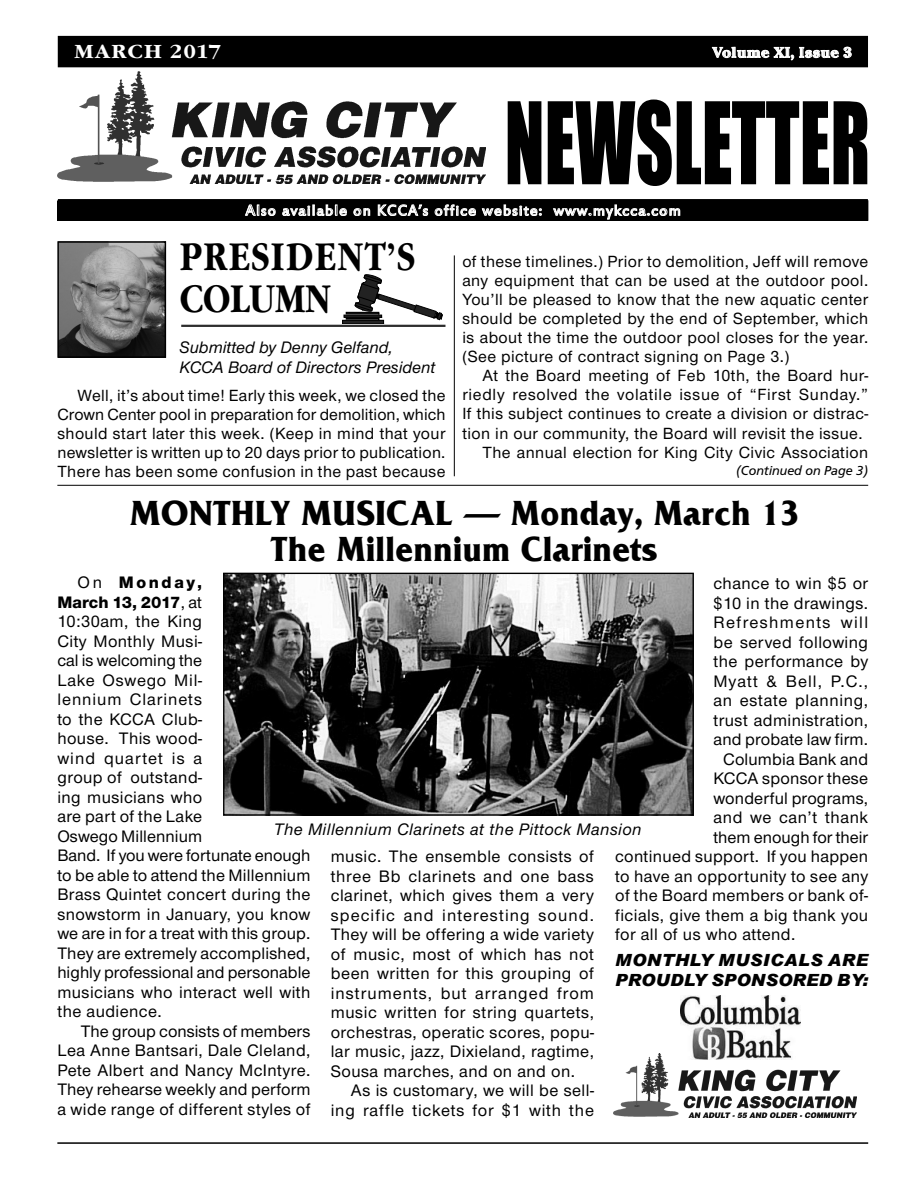
<style>
.page{position:relative;width:918px;height:1188px;background:#fff}
.page>*{position:absolute;margin:0;border:0;box-sizing:border-box;transform-origin:0 0}
.t1{font:105px "Impact";letter-spacing:.005em;color:#000;scale:.7 1}
.t2{font:700 39.6px/42px "Garamond Itc T";letter-spacing:.025em;color:#000;scale:.83 1}
.t3{font:700 36.75px/36px "France";letter-spacing:.02em;color:#000;text-align:center;scale:.94 1}
.t4{font:700 19.5px "Garamond Itc T";letter-spacing:.05em;color:#fff;scale:1.08 1}
.t5{font:italic 700 18.75px "Symbol Itc T";color:#000}
.t6{font:500 17.25px/19.5px "Nimbus Sans Novus T";letter-spacing:.025em;color:#000;text-align:justify}
.t7{font:italic 500 17.25px/20.2px "Nimbus Sans Novus T";color:#000}
.t8{font:italic 500 17.25px "Nimbus Sans Novus T";letter-spacing:.025em;color:#000}
.t9{font:500 17.25px "Nimbus Sans Novus T";color:#000}
.t10{font:500 17.25px "Nimbus Sans Novus T";letter-spacing:.08em;color:#000}
.t11{font:500 17.25px "Nimbus Sans Novus T";letter-spacing:.06em;color:#000}
.t12{font:500 16.8px/19px "Nimbus Sans Novus T";letter-spacing:.025em;color:#000;text-align:justify}
.t13{font:500 16.8px "Nimbus Sans Novus T";letter-spacing:.045em;color:#000}
.t14{font:italic 900 16.8px/20.1px "Arial";letter-spacing:.01em;color:#000}
.t15{font:700 15px "Cheltenham Itc T";letter-spacing:.02em;color:#fff;scale:1.08 1}
.t16{font:italic 13.5px "Frutus T";color:#000}
.s1{font-weight:800}
</style>
<div class="page">
<hr style="left:57px;top:1142px;width:811px;height:2px;background:#000">
<div style="left:58px;top:201px;width:810px;height:19px;background:#000"></div>
<div style="left:57px;top:200px;width:811px;height:21px;border:1px solid #000"></div>
<div style="left:58px;top:199px;width:810px;height:6px;background:#000"></div>
<div style="left:58px;top:36px;width:810px;height:31px;background:#000"></div>
<svg style="left:245px;top:204px;width:436px;height:16px"></svg>
<img style="left:58px;top:71px;width:427px;height:113px">
<div style="left:346px;top:312px;width:33px;height:2px;border:1px solid #000"></div>
<div style="left:344px;top:315px;width:38px;height:2px;border:1px solid #000"></div>
<div style="left:346px;top:318px;width:33px;height:1px;border:1px solid #000"></div>
<div style="left:343px;top:320px;width:41px;height:4px;border:1px solid #000"></div>
<svg style="left:354px;top:274px;width:89px;height:46px"></svg>
<hr style="left:181px;top:325px;width:264px;height:2px;background:#2d2d2d">
<img style="left:59px;top:243px;width:105px;height:113px">
<div style="left:57px;top:241px;width:109px;height:117px;border:1px solid #000"></div>
<img style="left:614px;top:1053px;width:243px;height:64px">
<img style="left:680px;top:996px;width:120px;height:64px">
<hr style="left:57px;top:485px;width:811px;height:1px;background:#000">
<hr style="left:454px;top:255px;width:1px;height:221px;background:#000">
<img style="left:225px;top:575px;width:467px;height:239px">
<div style="left:223px;top:573px;width:471px;height:243px;border:1px solid #000"></div>
<svg style="left:57px;top:46px;width:1px;height:13px"></svg>
<svg style="left:712px;top:46px;width:140px;height:15px"></svg>
<p class="t4" style="left:74px;top:43px;width:137px">MARCH 2017</p>
<p class="t15" style="left:712px;top:47px;width:131px">Volume XI, Issue 3</p>
<h1 class="t1" style="left:505px;top:87px;width:524px">NEWSLETTER</h1>
<p class="t5" style="left:143px;top:41px;width:39px">▲● ▼▼</p>
<h2 class="t2" style="left:180px;top:239px;width:286px">PRESIDENT’S<br>COLUMN</h2>
<p class="t7" style="left:180px;top:338px;width:257px">Submitted by Denny Gelfand,<br>KCCA Board of Directors President</p>
<p class="t12" style="left:57px;top:387px;width:390px;text-indent:20px">Well, it’s about time! Early this week, we closed the Crown Center pool in preparation for demolition, which should start later this week. (Keep in mind that your newsletter is written up to 20 days prior to publication.<br>There has been some confusion in the past because</p>
<p class="t12" style="left:462px;top:253px;width:407px">of these timelines.) Prior to demolition, Jeff will remove any equipment that can be used at the outdoor pool.<br>You’ll be pleased to know that the new aquatic center should be completed by the end of September, which is about the time the outdoor pool closes for the year. (See picture of contract signing on Page 3.)</p>
<p class="t12" style="left:483px;top:367px;width:387px">At the Board meeting of Feb 10th, the Board hur-</p>
<p class="t13" style="left:462px;top:388px;width:407px">riedly resolved the volatile issue of “First Sunday.”</p>
<p class="t12" style="left:462px;top:405px;width:407px">If this subject continues to create a division or distrac-</p>
<p class="t12" style="left:462px;top:424px;width:402px">tion in our community, the Board will revisit the issue.</p>
<p class="t12" style="left:483px;top:443px;width:387px">The annual election for King City Civic Association</p>
<p class="t16" style="left:736px;top:466px;width:133px">(Continued on Page 3)</p>
<h3 class="t3" style="left:130px;top:498px;width:713px">MONTHLY MUSICAL — Monday, March 13<br>The Millennium Clarinets</h3>
<p class="t6" style="left:713px;top:575px;width:156px">chance to win $5 or</p>
<p class="t6" style="left:713px;top:594px;width:156px">$10 in the drawings.</p>
<p class="t10" style="left:713px;top:615px;width:156px">Refreshments will</p>
<p class="t6" style="left:713px;top:633px;width:156px">be served following</p>
<p class="t6" style="left:713px;top:653px;width:156px">the performance by</p>
<p class="t11" style="left:713px;top:674px;width:156px">Myatt &amp; Bell, P.C.,</p>
<p class="t6" style="left:713px;top:692px;width:156px">an estate planning,</p>
<p class="t6" style="left:713px;top:711px;width:156px">trust administration,</p>
<p class="t6" style="left:713px;top:731px;width:156px">and probate law firm.</p>
<p class="t6" style="left:723px;top:750px;width:147px">Columbia Bank and</p>
<p class="t6" style="left:713px;top:770px;width:156px">KCCA sponsor these</p>
<p class="t6" style="left:713px;top:789px;width:156px">wonderful programs,</p>
<p class="t6" style="left:713px;top:809px;width:156px">and we can’t thank</p>
<p class="t9" style="left:713px;top:830px;width:156px">them enough for their</p>
<p class="t6" style="left:615px;top:848px;width:255px">continued support. If you happen</p>
<p class="t6" style="left:615px;top:867px;width:255px">to have an opportunity to see any</p>
<p class="t6" style="left:615px;top:887px;width:255px">of the Board members or bank of-</p>
<p class="t6" style="left:615px;top:906px;width:255px">ficials, give them a big thank you</p>
<p class="t6" style="left:615px;top:926px;width:182px">for all of us who attend.</p>
<p class="t6" style="left:57px;top:574px;width:255px;text-align:left;text-indent:20px">On <span class="s1">Monday,<br>March 13, 2017</span>, at<br>10:30am, the King<br>City Monthly Musi-<br>cal is welcoming the<br>Lake Oswego Mil-<br>lennium Clarinets<br>to the KCCA Club-<br>house. This wood-<br>wind quartet is a<br>group of outstand-<br>ing musicians who<br>are part of the Lake<br>Oswego Millennium<br>Band. If you were fortunate enough to be able to attend the Millennium<br>Brass Quintet concert during the snowstorm in January, you know we are in for a treat with this group.<br>They are extremely accomplished, highly professional and personable musicians who interact well with the audience.</p>
<p class="t6" style="left:57px;top:1022px;width:255px;text-indent:24px">The group consists of members Lea Anne Bantsari, Dale Cleland, Pete Albert and Nancy McIntyre.<br>They rehearse weekly and perform a wide range of different styles of</p>
<p class="t8" style="left:274px;top:823px;width:369px">The Millennium Clarinets at the Pittock Mansion</p>
<p class="t6" style="left:331px;top:848px;width:265px">music. The ensemble consists of three Bb clarinets and one bass clarinet, which gives them a very specific and interesting sound.<br>They will be offering a wide variety of music, most of which has not been written for this grouping of instruments, but arranged from music written for string quartets, orchestras, operatic scores, popu&shy;lar music, jazz, Dixieland, ragtime, Sousa marches, and on and on.</p>
<p class="t6" style="left:331px;top:1082px;width:265px;text-align:right">As is customary, we will be sell&shy;ing raffle tickets for $1 with the</p>
<p class="t14" style="left:615px;top:950px;width:255px">MONTHLY MUSICALS ARE<br>PROUDLY SPONSORED BY:</p>
</div>
